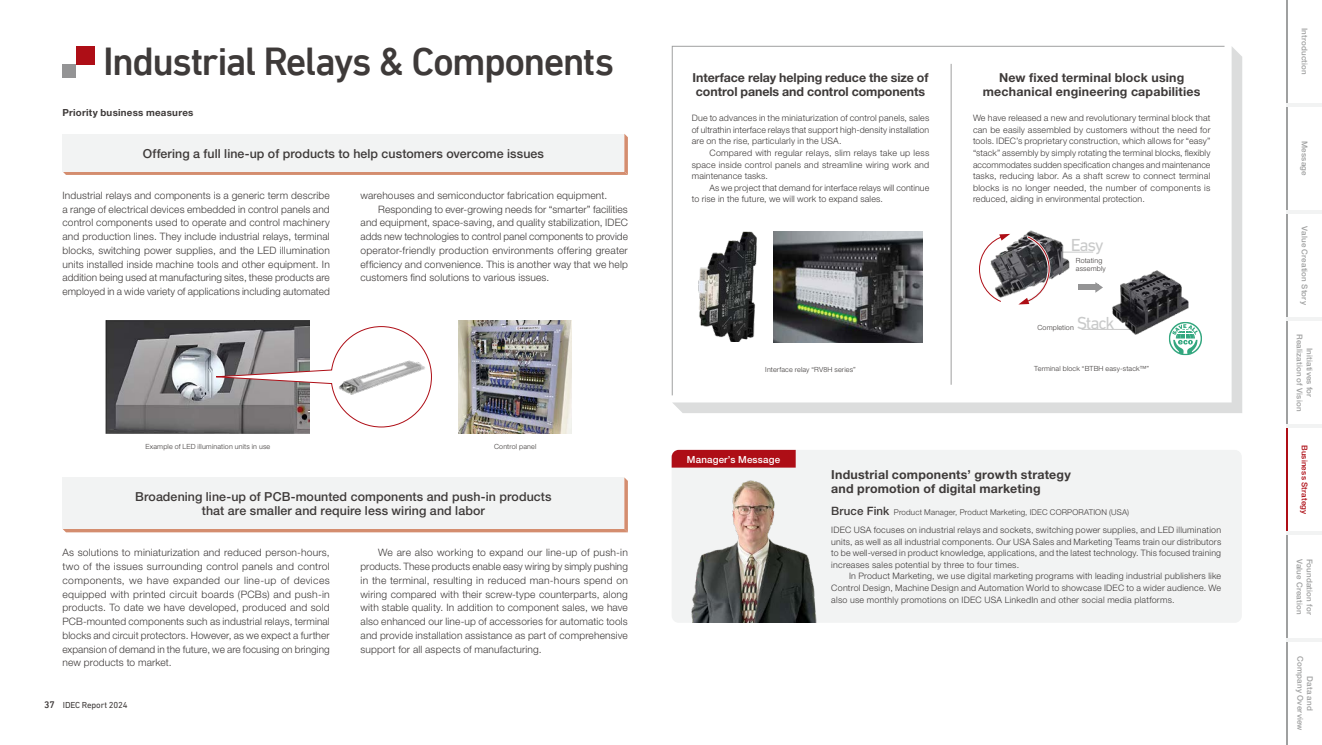
<style>
.page{position:relative;width:1322px;height:745px;background:#fff}
.page>*{position:absolute;margin:0;border:0;box-sizing:border-box;transform-origin:0 0}
.t1{font:500 39.88px "DIN Next LT Pro";letter-spacing:-.045em;color:#3e3a39}
.t2{font:17.75px "DIN Next LT Pro";letter-spacing:-.065em;color:#c9caca}
.t3{font:700 12.38px/14.1px "Helvetica Neue LT Std";letter-spacing:.01em;color:#3e3a39}
.t4{font:500 12.38px/14.1px "Helvetica Neue LT Std";letter-spacing:.01em;color:#3e3a39;text-align:center}
.t5{font:300 10.12px/13.8px "Helvetica Neue LT Std";letter-spacing:.01em;color:#3e3a39;text-align:justify}
.t6{font:700 9.75px "Helvetica Neue LT Std";letter-spacing:.025em;color:#3e3a39}
.t7{font:500 9.75px "Helvetica Neue LT Std";letter-spacing:.02em;color:#fff}
.t8{font:300 8.88px/11.5px "Helvetica Neue LT Std";letter-spacing:.02em;color:#3e3a39;text-align:justify}
.t9{font:8.88px "DIN Next LT Pro";letter-spacing:-.015em;color:#3e3a39}
.t10{font:500 8px/9.8px "Helvetica Neue LT Std";letter-spacing:.02em;color:#9fa0a0;text-align:center}
.t11{font:300 8px "Helvetica Neue LT Std";letter-spacing:.02em;color:#3e3a39}
.t12{font:500 8px "Helvetica Neue LT Std";letter-spacing:.025em;color:#ae0e16}
.t13{font:300 7.12px/8px "Helvetica Neue LT Std";letter-spacing:.025em;color:#3e3a39}
.s1{font-weight:500;font-size:9.75px}
.s2{font-weight:500;font-size:11.5px}
</style>
<div class="page">
<svg style="left:672px;top:46px;width:570px;height:367px"></svg>
<img style="left:699px;top:231px;width:57px;height:110px">
<img style="left:773px;top:232px;width:149px;height:110px">
<img style="left:458px;top:320px;width:114px;height:113px">
<img style="left:106px;top:320px;width:204px;height:113px">
<svg style="left:204px;top:325px;width:228px;height:102px"></svg>
<img style="left:332px;top:326px;width:99px;height:96px">
<svg style="left:62px;top:134px;width:566px;height:41px"></svg>
<div style="left:62px;top:477px;width:566px;height:55px;background:#f2f3f3"></div>
<hr style="left:1082px;top:329px;width:61px;height:1px;background:#c9caca">
<img style="left:1110px;top:268px;width:82px;height:68px">
<svg style="left:1095px;top:282px;width:8px;height:10px"></svg>
<div style="left:1078px;top:284px;width:20px;height:6px;background:#949495"></div>
<hr style="left:1039px;top:252px;width:54px;height:1px;background:#c9caca">
<img style="left:983px;top:229px;width:91px;height:71px">
<svg style="left:979px;top:234px;width:31px;height:68px"></svg>
<svg style="left:1018px;top:233px;width:34px;height:73px"></svg>
<div style="left:1166px;top:319px;width:38px;height:38px;background:#fff;border-radius:50%"></div>
<svg style="left:1168px;top:321px;width:34px;height:34px"></svg>
<div style="left:671px;top:449px;width:571px;height:173px;background:#f2f3f3;border-radius:7px"></div>
<img style="left:691px;top:480px;width:126px;height:142px">
<div style="left:76px;top:46px;width:18px;height:19px;background:#ae0e16"></div>
<div style="left:62px;top:65px;width:14px;height:13px;background:#949495"></div>
<div style="left:671px;top:449px;width:124px;height:18px;background:#ae0e16"></div>
<div style="left:1286px;top:0;width:36px;height:744px;background:#f2f3f3"></div>
<div style="left:1286px;top:214px;width:36px;height:103px;background:#fff"></div>
<hr style="left:1286px;top:214px;width:2px;height:103px;background:#9fa0a0">
<div style="left:1286px;top:107px;width:36px;height:103px;background:#fff"></div>
<hr style="left:1286px;top:107px;width:2px;height:103px;background:#9fa0a0">
<div style="left:1286px;top:0;width:36px;height:103px;background:#fff"></div>
<hr style="left:1286px;top:0;width:2px;height:103px;background:#9fa0a0">
<div style="left:1286px;top:641px;width:36px;height:103px;background:#fff"></div>
<hr style="left:1286px;top:641px;width:2px;height:103px;background:#9fa0a0">
<div style="left:1286px;top:428px;width:36px;height:102px;background:#fff"></div>
<hr style="left:1286px;top:428px;width:2px;height:102px;background:#ae0e16">
<div style="left:1286px;top:321px;width:36px;height:102px;background:#fff"></div>
<hr style="left:1286px;top:321px;width:2px;height:102px;background:#9fa0a0">
<div style="left:1286px;top:534px;width:36px;height:103px;background:#fff"></div>
<hr style="left:1286px;top:534px;width:2px;height:103px;background:#9fa0a0">
<h1 class="t1" style="left:103px;top:38px;width:512px">Industrial Relays &amp; Components</h1>
<p class="t6" style="left:62px;top:106px;width:132px">Priority business measures</p>
<p class="t4" style="left:143px;top:146px;width:403px">Offering a full line-up of products to help customers overcome issues</p>
<p class="t5" style="left:62px;top:188px;width:269px">Industrial relays and components is a generic term describe a range of electrical devices embedded in control panels and control components used to operate and control machinery and production lines. They include industrial relays, terminal blocks, switching power supplies, and the LED illumination units installed inside machine tools and other equipment. In addition being used at manufacturing sites, these products are employed in a wide variety of applications including automated</p>
<p class="t5" style="left:360px;top:188px;width:248px">warehouses and semiconductor fabrication equipment.</p>
<p class="t5" style="left:378px;top:202px;width:251px">Responding to ever-growing needs for “smarter” facilities</p>
<p class="t5" style="left:360px;top:215px;width:269px">and equipment, space-saving, and quality stabilization, IDEC</p>
<p class="t5" style="left:360px;top:229px;width:269px">adds new technologies to control panel components to provide</p>
<p class="t5" style="left:360px;top:243px;width:269px">operator-friendly production environments offering greater</p>
<p class="t5" style="left:360px;top:257px;width:269px">efficiency and convenience. This is another way that we help</p>
<p class="t5" style="left:360px;top:270px;width:190px">customers find solutions to various issues.</p>
<p class="t13" style="left:145px;top:441px;width:126px">Example of LED illumination units in use</p>
<p class="t13" style="left:494px;top:441px;width:44px">Control panel</p>
<p class="t4" style="left:135px;top:489px;width:418px">Broadening line-up of PCB-mounted components and push-in products that are smaller and require less wiring and labor</p>
<p class="t5" style="left:62px;top:545px;width:269px">As solutions to miniaturization and reduced person-hours, two of the issues surrounding control panels and control components, we have expanded our line-up of devices equipped with printed circuit boards (PCBs) and push-in products. To date we have developed, produced and sold PCB-mounted components such as industrial relays, terminal blocks and circuit protectors. However, as we expect a further expansion of demand in the future, we are focusing on bringing new products to market.</p>
<p class="t9" style="left:44px;top:699px;width:85px"><span class="s1">37</span> IDEC Report 2024</p>
<p class="t5" style="left:360px;top:545px;width:269px;text-indent:18px">We are also working to expand our line-up of push-in products. These products enable easy wiring by simply pushing in the terminal, resulting in reduced man-hours spend on wiring compared with their screw-type counterparts, along with stable quality. In addition to component sales, we have also enhanced our line-up of accessories for automatic tools and provide installation assistance as part of comprehensive support for all aspects of manufacturing.</p>
<p class="t3" style="left:692px;top:70px;width:237px">Interface relay helping reduce the size of control panels and control components</p>
<p class="t3" style="left:983px;top:70px;width:219px;text-align:center">New fixed terminal block using mechanical engineering capabilities</p>
<p class="t8" style="left:692px;top:112px;width:239px">Due to advances in the miniaturization of control panels, sales of ultrathin interface relays that support high-density installation are on the rise, particularly in the USA.</p>
<p class="t8" style="left:692px;top:147px;width:239px;text-indent:18px">Compared with regular relays, slim relays take up less space inside control panels and streamline wiring work and maintenance tasks.</p>
<p class="t8" style="left:692px;top:181px;width:239px;text-indent:18px">As we project that demand for interface relays will continue to rise in the future, we will work to expand sales.</p>
<p class="t8" style="left:973px;top:112px;width:239px">We have released a new and revolutionary terminal block that can be easily assembled by customers without the need for tools. IDEC’s proprietary construction, which allows for “easy” “stack” assembly by simply rotating the terminal blocks, flexibly accommodates sudden specification changes and maintenance tasks, reducing labor. As a shaft screw to connect terminal blocks is no longer needed, the number of components is reduced, aiding in environmental protection.</p>
<h2 class="t2" style="left:1070px;top:235px;width:34px">Easy</h2>
<p class="t13" style="left:1076px;top:256px;width:31px">Rotating assembly</p>
<h2 class="t2" style="left:1077px;top:312px;width:39px">Stack</h2>
<p class="t13" style="left:1037px;top:323px;width:38px">Completion</p>
<p class="t13" style="left:765px;top:364px;width:92px">Interface relay “RV8H series”</p>
<p class="t13" style="left:1034px;top:364px;width:116px">Terminal block “BTBH easy-stack™”</p>
<p class="t7" style="left:687px;top:453px;width:95px">Manager’s Message</p>
<p class="t3" style="left:831px;top:467px;width:241px">Industrial components’ growth strategy and promotion of digital marketing</p>
<p class="t11" style="left:831px;top:507px;width:299px"><span class="s2">Bruce Fink</span> Product Manager, Product Marketing, IDEC CORPORATION (USA)</p>
<p class="t8" style="left:831px;top:524px;width:391px">IDEC USA focuses on industrial relays and sockets, switching power supplies, and LED illumination units, as well as all industrial components. Our USA Sales and Marketing Teams train our distributors to be well-versed in product knowledge, applications, and the latest technology. This focused training increases sales potential by three to four times.</p>
<p class="t8" style="left:831px;top:570px;width:391px;text-indent:18px">In Product Marketing, we use digital marketing programs with leading industrial publishers like Control Design, Machine Design and Automation World to showcase IDEC to a wider audience. We also use monthly promotions on IDEC USA LinkedIn and other social media platforms.</p>
<p class="t10" style="left:1309px;top:28px;width:48px;rotate:90deg">Introduction</p>
<p class="t10" style="left:1309px;top:141px;width:36px;rotate:90deg">Message</p>
<p class="t10" style="left:1309px;top:226px;width:80px;rotate:90deg">Value Creation Story</p>
<p class="t10" style="left:1314px;top:333px;width:79px;rotate:90deg">Initiatives for<br>Realization of Vision</p>
<p class="t12" style="left:1309px;top:444px;width:71px;rotate:90deg">Business Strategy</p>
<p class="t10" style="left:1304px;top:558px;width:57px;rotate:90deg">Value Creation</p>
<p class="t10" style="left:1314px;top:558px;width:57px;rotate:90deg">Foundation for</p>
<p class="t10" style="left:1315px;top:656px;width:76px;rotate:90deg">Data and<br>Company Overview</p>
</div>
